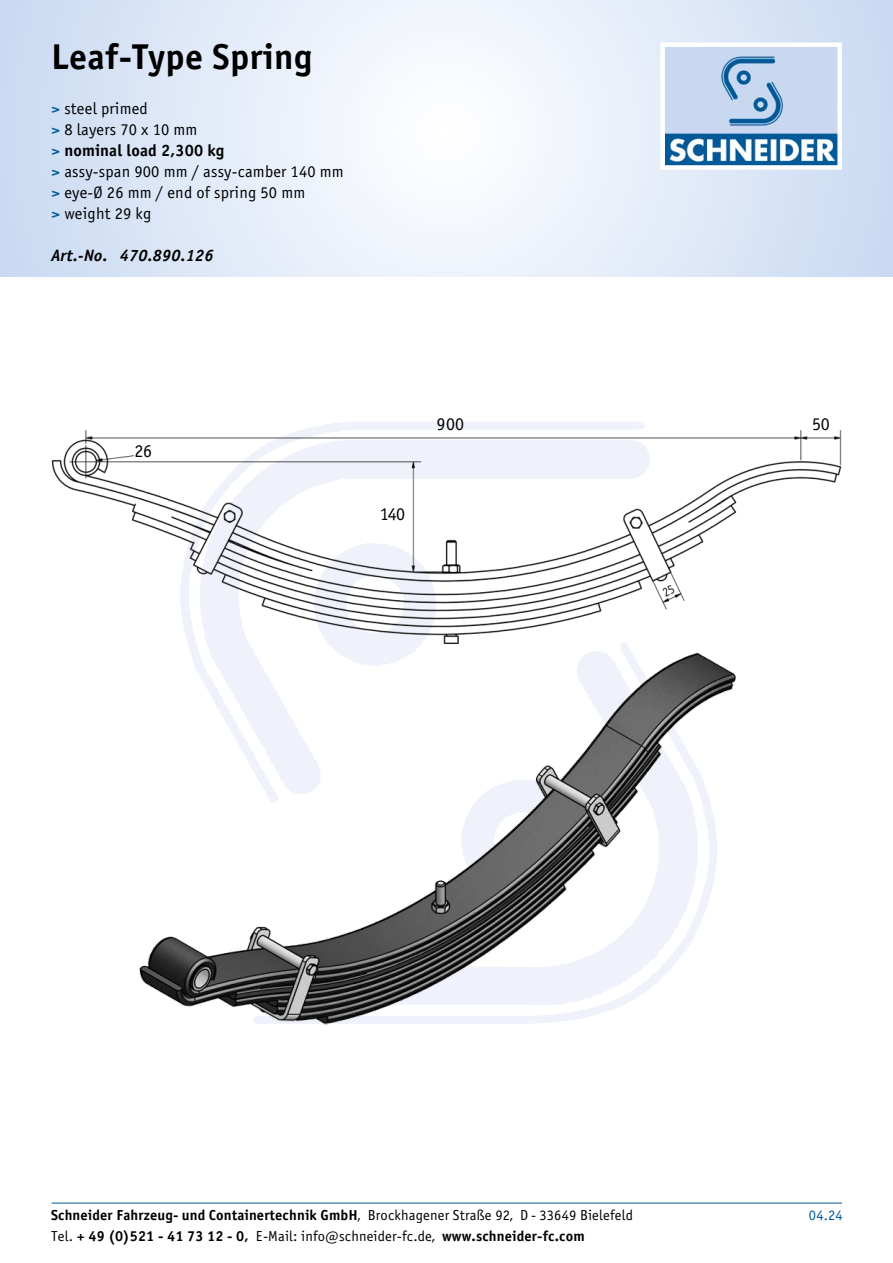
<style>
.page{position:relative;width:893px;height:1263px;background:#fff}
.page>*{position:absolute;margin:0;border:0;box-sizing:border-box;transform-origin:0 0}
.t1{font:36px "Officina Sans Bold ITC";letter-spacing:.01em;color:#000}
.t2{font:18px "Officina Sans Book ITC";letter-spacing:-.02em;color:#000}
.t3{font:16.5px/21px "Officina Sans Book ITC";letter-spacing:.01em;color:#000}
.t4{font:16.5px "Officina Sans Bold ITC";letter-spacing:.01em;color:#000}
.t5{font:italic 16.5px "Officina Sans Bold ITC";letter-spacing:.01em;color:#000}
.t6{font:14.55px "Officina Sans Bold ITC";letter-spacing:.01em;color:#000}
.t7{font:14.55px "Officina Sans Book ITC";color:#005a9a}
.s1{font-family:"Officina Sans Bold ITC";color:#005a9a}
.s2{color:#005a9a}
.s3{font-family:"Officina Sans Book ITC"}
</style>
<div class="page">
<svg style="left:0;top:0;width:893px;height:276px"></svg>
<img style="left:665px;top:48px;width:172px;height:117px">
<div style="left:660px;top:43px;width:182px;height:127px;border:4px solid #fff"></div>
<img style="left:51px;top:422px;width:791px;height:603px">
<hr style="left:52px;top:1203px;width:790px;height:1px;background:#005a9a">
<h1 class="t1" style="left:51px;top:34px;width:263px">Leaf-Type Spring</h1>
<p class="t3" style="left:51px;top:98px;width:148px"><span class="s1">&gt;</span> steel primed<br><span class="s1">&gt;</span> 8 layers 70 x 10 mm</p>
<p class="t4" style="left:51px;top:140px;width:175px"><span class="s2">&gt;</span> nominal load 2,300 kg</p>
<p class="t3" style="left:51px;top:161px;width:294px"><span class="s1">&gt;</span> assy-span 900 mm / assy-camber 140 mm <span class="s1">&gt;</span> eye-Ø 26 mm / end of spring 50 mm<br><span class="s1">&gt;</span> weight 29 kg</p>
<p class="t5" style="left:51px;top:245px;width:164px">Art.-No. 470.890.126</p>
<p class="t2" style="left:135px;top:441px;width:19px">26</p>
<p class="t2" style="left:380px;top:503px;width:27px">140</p>
<p class="t2" style="left:437px;top:413px;width:29px">900</p>
<p class="t2" style="left:812px;top:413px;width:19px">50</p>
<p class="t6" style="left:51px;top:1206px;width:583px">Schneider Fahrzeug- und Containertechnik GmbH<span class="s3">, Brockhagener Straße 92, D - 33649 Bielefeld</span></p>
<p class="t7" style="left:809px;top:1206px;width:35px">04.24</p>
<p class="t6" style="left:51px;top:1227px;width:535px"><span class="s3">Tel.</span> + 49 (0)521 - 41 73 12 - 0, <span class="s3">E-Mail: info@schneider-fc.de,</span> www.schneider-fc.com</p>
</div>
